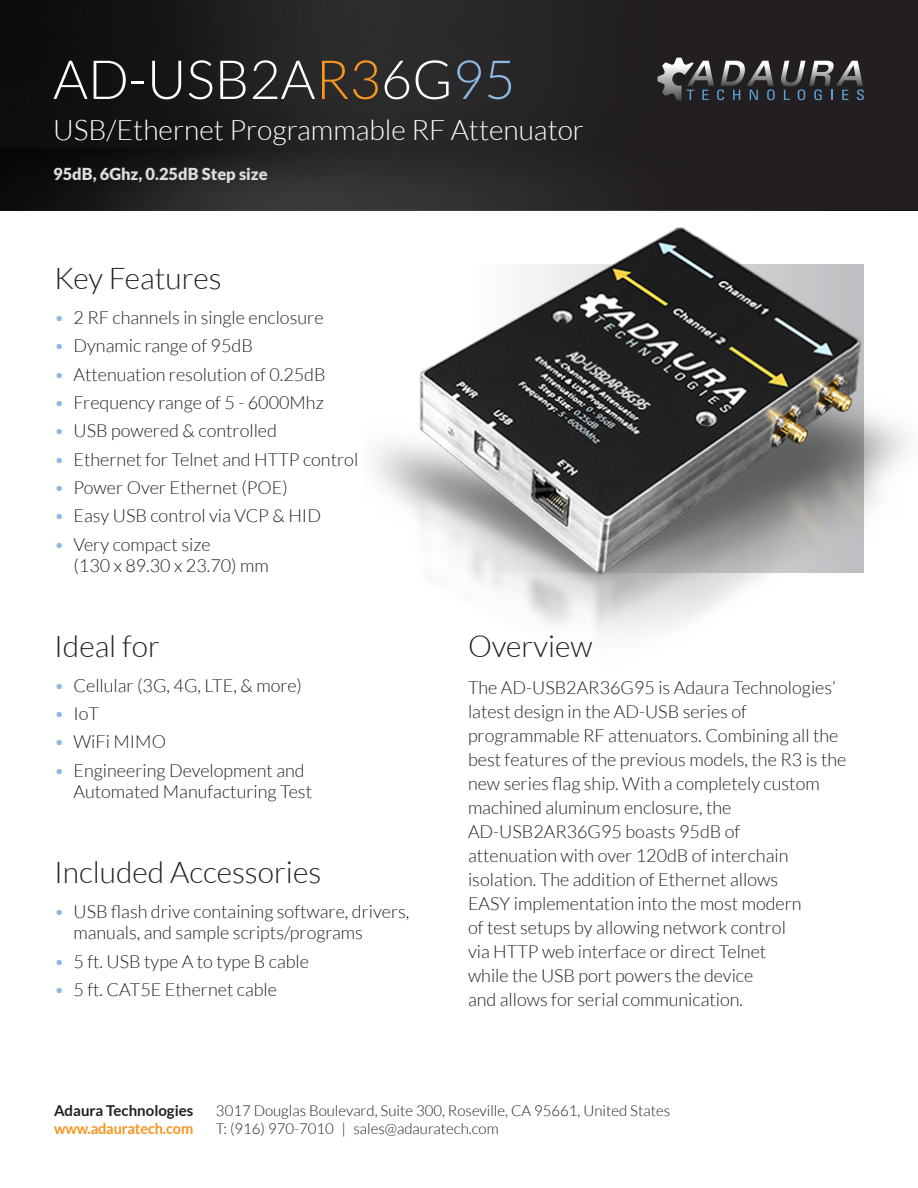
<style>
.page{position:relative;width:918px;height:1188px;background:#fff}
.page>*{position:absolute;margin:0;border:0;box-sizing:border-box;transform-origin:0 0}
.t1{font:300 54px "Lato";color:#fff}
.t2{font:300 30px "Lato";color:#231f20}
.t3{font:300 28.2px "Lato";color:#fff}
.Base{font:300 18px/24px "Lato";color:#231f20}
.t4{font:900 16.5px "Lato";color:#dcdddf}
.t5{font:300 15px "Lato";color:#231f20}
.t6{font:700 15px "Lato";color:#231f20}
.t7{font:700 15px "Lato";letter-spacing:-.01em;color:#f79521}
.s1{color:#f79521}
.s2{color:#8bb8e2}
</style>
<div class="page">
<img style="left:0;top:0;width:265px;height:210px">
<div style="left:265px;top:0;width:653px;height:210px;background:#231f20"></div>
<img style="left:335px;top:154px;width:583px;height:481px">
<svg style="left:658px;top:58px;width:206px;height:43px"></svg>
<h1 class="t1" style="left:53px;top:51px;width:464px">AD-USB2A<span class="s1">R3</span>6G<span class="s2">95</span></h1>
<h3 class="t3" style="left:53px;top:114px;width:533px">USB/Ethernet Programmable RF Attenuator</h3>
<p class="t4" style="left:53px;top:164px;width:216px">95dB, 6Ghz, 0.25dB Step size</p>
<p class="t2" style="left:54px;top:262px;width:169px">Key Features</p>
<p class="Base" style="left:54px;top:305px;width:271px"><span class="s2">•</span> 2 RF channels in single enclosure</p>
<p class="Base" style="left:54px;top:334px;width:200px"><span class="s2">•</span> Dynamic range of 95dB</p>
<p class="Base" style="left:54px;top:362px;width:273px"><span class="s2">•</span> Attenuation resolution of 0.25dB</p>
<p class="Base" style="left:54px;top:391px;width:271px"><span class="s2">•</span> Frequency range of 5 - 6000Mhz</p>
<p class="Base" style="left:54px;top:419px;width:225px"><span class="s2">•</span> USB powered &amp; controlled</p>
<p class="Base" style="left:54px;top:447px;width:306px"><span class="s2">•</span> Ethernet for Telnet and HTTP control</p>
<p class="Base" style="left:54px;top:476px;width:235px"><span class="s2">•</span> Power Over Ethernet (POE)</p>
<p class="Base" style="left:54px;top:504px;width:269px"><span class="s2">•</span> Easy USB control via VCP &amp; HID</p>
<p class="Base" style="left:74px;top:533px;width:197px;line-height:21.6px;text-indent:-20px"><span class="s2">•</span> Very compact size<br>(130 x 89.30 x 23.70) mm</p>
<p class="t2" style="left:54px;top:630px;width:107px">Ideal for</p>
<p class="Base" style="left:54px;top:673px;width:249px"><span class="s2">•</span> Cellular (3G, 4G, LTE, &amp; more)</p>
<p class="Base" style="left:54px;top:702px;width:47px"><span class="s2">•</span> IoT</p>
<p class="Base" style="left:54px;top:730px;width:114px"><span class="s2">•</span> WiFi MIMO</p>
<p class="Base" style="left:74px;top:760px;width:240px;line-height:21.6px;text-indent:-20px"><span class="s2">•</span> Engineering Development and<br>Automated Manufacturing Test</p>
<p class="t2" style="left:54px;top:856px;width:269px">Included Accessories</p>
<p class="Base" style="left:74px;top:901px;width:338px;line-height:21.6px;text-indent:-20px"><span class="s2">•</span> USB flash drive containing software, drivers, manuals, and sample scripts/programs</p>
<p class="Base" style="left:54px;top:949px;width:257px"><span class="s2">•</span> 5 ft. USB type A to type B cable</p>
<p class="Base" style="left:54px;top:978px;width:225px"><span class="s2">•</span> 5 ft. CAT5E Ethernet cable</p>
<p class="t2" style="left:468px;top:630px;width:126px">Overview</p>
<p class="Base" style="left:468px;top:676px;width:380px">The AD-USB2AR36G95 is Adaura Technologies’ latest design in the AD-USB series of programmable RF attenuators. Combining all the best features of the previous models, the R3 is the new series flag ship. With a completely custom machined aluminum enclosure, the AD-USB2AR36G95 boasts 95dB of<br>attenuation with over 120dB of interchain isolation. The addition of Ethernet allows<br>EASY implementation into the most modern<br>of test setups by allowing network control<br>via HTTP web interface or direct Telnet<br>while the USB port powers the device<br>and allows for serial communication.</p>
<p class="t6" style="left:54px;top:1102px;width:141px">Adaura Technologies</p>
<p class="t5" style="left:216px;top:1103px;width:456px">3017 Douglas Boulevard, Suite 300, Roseville, CA 95661, United States</p>
<p class="t7" style="left:54px;top:1120px;width:141px">www.adauratech.com</p>
<p class="t5" style="left:216px;top:1121px;width:284px">T: (916) 970-7010 | sales@adauratech.com</p>
</div>
